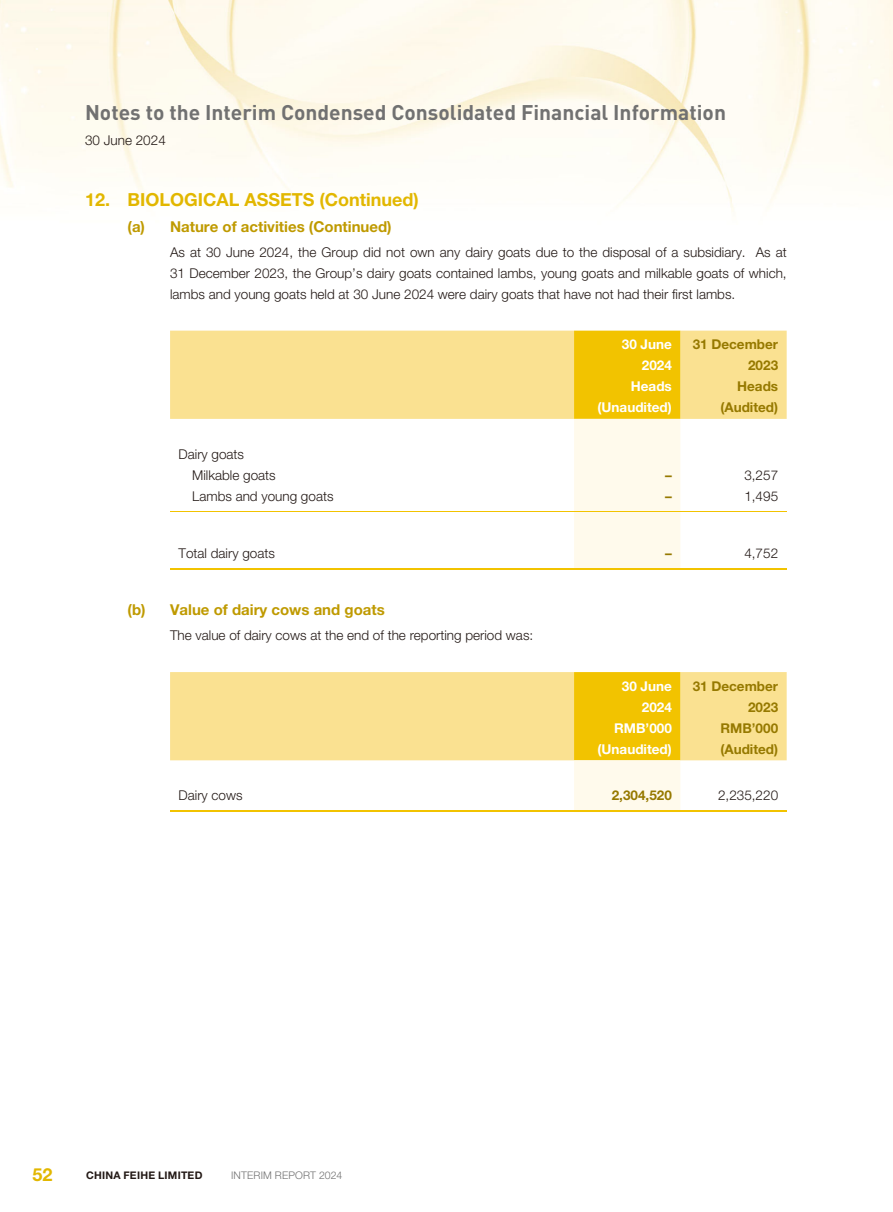
<style>
.page{position:relative;width:893px;height:1212px;background:#fff}
.page>*{position:absolute;margin:0;border:0;box-sizing:border-box;transform-origin:0 0}
.t1{font:700 21px "DIN Pro";color:#717171}
.t2{font:700 18px "Helvetica Neue LT Std";color:#e2b700}
.t3{font:700 15px "Helvetica Neue LT Std";color:#bf9a00}
.t4{font:300 13.5px/21px "Helvetica Neue LT Std";color:#231916;text-align:justify}
.t5{font:700 13.5px/21px "Helvetica Neue LT Std";color:#967900;text-align:right}
.t6{font:700 13.5px/21px "Helvetica Neue LT Std";color:#fff;text-align:right}
.t7{font:700 10.5px "Helvetica Neue LT Std";letter-spacing:.025em;color:#231916}
.t8{font:300 10.5px "Helvetica Neue LT Std";letter-spacing:.015em;color:#717171}
</style>
<div class="page">
<img style="left:0;top:0;width:893px;height:212px">
<div style="left:170px;top:331px;width:617px;height:88px;background:#fae191"></div>
<svg style="left:574px;top:331px;width:106px;height:237px;background:#fae594"></svg>
<hr style="left:170px;top:511px;width:617px;height:1px;background:#f2c300">
<hr style="left:170px;top:568px;width:617px;height:2px;background:#f2c300">
<div style="left:170px;top:672px;width:617px;height:88px;background:#fae191"></div>
<svg style="left:574px;top:672px;width:106px;height:139px;background:#f6d654"></svg>
<hr style="left:170px;top:811px;width:617px;height:1px;background:#f2c300">
<h1 class="t1" style="left:85px;top:105px;width:642px">Notes to the Interim Condensed Consolidated Financial Information</h1>
<p class="t4" style="left:85px;top:132px;width:82px">30 June 2024</p>
<h2 class="t2" style="left:85px;top:193px;width:335px">12. BIOLOGICAL ASSETS (Continued)</h2>
<p class="t3" style="left:128px;top:221px;width:266px">(a) Nature of activities (Continued)</p>
<p class="t4" style="left:170px;top:243px;width:618px">As at 30 June 2024, the Group did not own any dairy goats due to the disposal of a subsidiary. As at 31 December 2023, the Group’s dairy goats contained lambs, young goats and milkable goats of which, lambs and young goats held at 30 June 2024 were dairy goats that have not had their first lambs.</p>
<p class="t6" style="left:622px;top:336px;width:52px">30 June<br>2024</p>
<p class="t5" style="left:693px;top:336px;width:87px">31 December<br>2023</p>
<p class="t6" style="left:631px;top:378px;width:42px">Heads</p>
<p class="t5" style="left:737px;top:378px;width:42px">Heads</p>
<p class="t6" style="left:598px;top:399px;width:76px">(Unaudited)</p>
<p class="t5" style="left:720px;top:399px;width:59px">(Audited)</p>
<p class="t4" style="left:192px;top:445px;width:85px;text-indent:-14px">Dairy goats<br>Milkable goats</p>
<p class="t5" style="left:665px;top:466px;width:8px">–</p>
<p class="t4" style="left:744px;top:466px;width:35px">3,257</p>
<p class="t4" style="left:192px;top:487px;width:143px">Lambs and young goats</p>
<p class="t5" style="left:665px;top:487px;width:8px">–</p>
<p class="t4" style="left:744px;top:487px;width:35px">1,495</p>
<p class="t4" style="left:179px;top:544px;width:98px">Total dairy goats</p>
<p class="t5" style="left:665px;top:544px;width:8px">–</p>
<p class="t4" style="left:744px;top:544px;width:35px">4,752</p>
<p class="t3" style="left:128px;top:604px;width:259px">(b) Value of dairy cows and goats</p>
<p class="t4" style="left:170px;top:627px;width:365px">The value of dairy cows at the end of the reporting period was:</p>
<p class="t6" style="left:622px;top:677px;width:52px">30 June<br>2024</p>
<p class="t5" style="left:693px;top:677px;width:87px">31 December<br>2023</p>
<p class="t6" style="left:614px;top:719px;width:59px">RMB’000</p>
<p class="t5" style="left:720px;top:719px;width:59px">RMB’000</p>
<p class="t6" style="left:598px;top:740px;width:76px">(Unaudited)</p>
<p class="t5" style="left:720px;top:740px;width:59px">(Audited)</p>
<p class="t4" style="left:179px;top:786px;width:66px">Dairy cows</p>
<p class="t5" style="left:612px;top:786px;width:62px">2,304,520</p>
<p class="t4" style="left:718px;top:786px;width:62px">2,235,220</p>
<h2 class="t2" style="left:33px;top:1168px;width:22px">52</h2>
<p class="t7" style="left:86px;top:1171px;width:118px">CHINA FEIHE LIMITED</p>
<p class="t8" style="left:231px;top:1171px;width:113px">INTERIM REPORT 2024</p>
</div>
